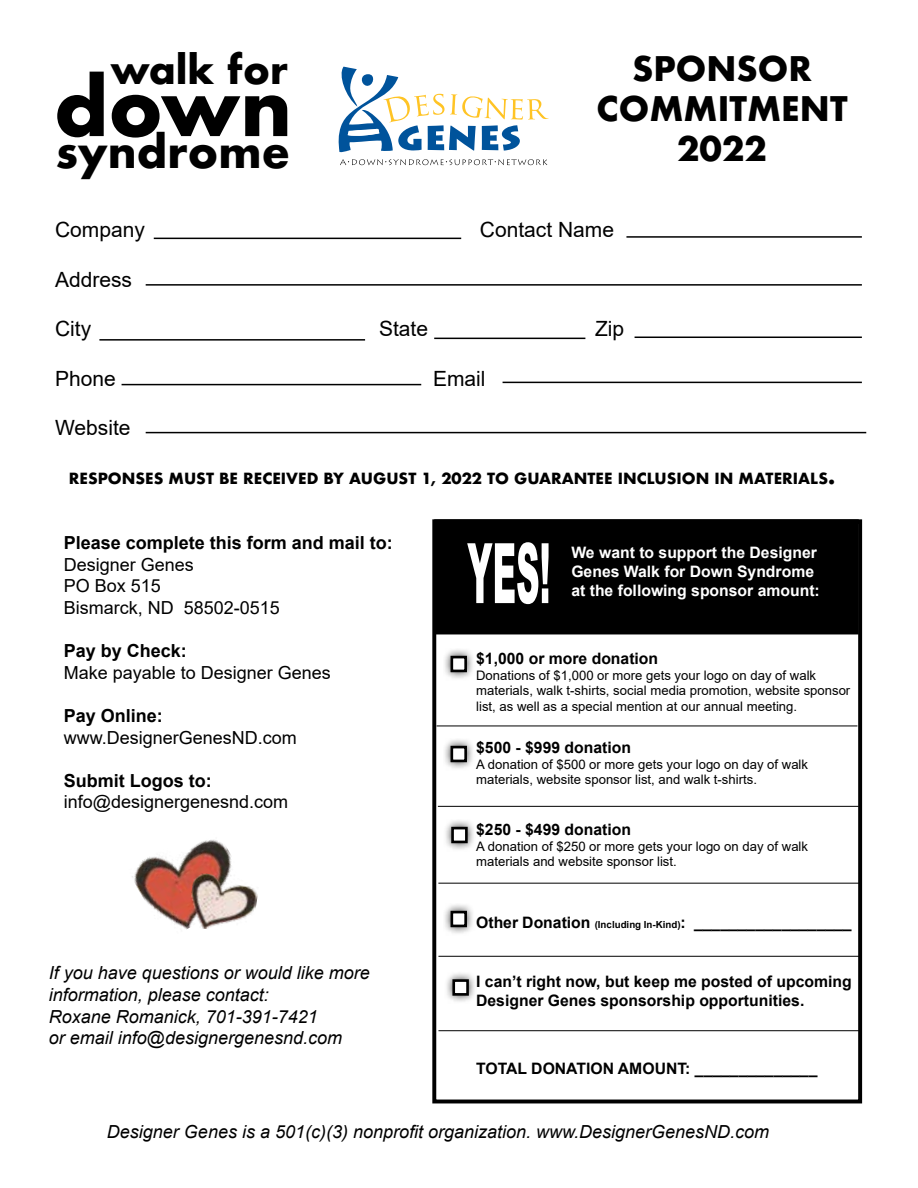
<style>
.page{position:relative;width:918px;height:1188px;background:#fff}
.page>*{position:absolute;margin:0;border:0;box-sizing:border-box;transform-origin:0 0}
.t1{font:700 77.7px "Futura";color:#000}
.t2{font:700 43.65px "Futura";color:#000}
.t3{font:700 38.55px "Futura";color:#000}
.t4{font:700 33px/39.6px "Futura";color:#000;text-align:center}
.t5{font:21px "Arial";color:#000}
.t6{font:italic 18px/21.6px "Arial";color:#000}
.t7{font:18px/21.6px "Arial";color:#000}
.t8{font:700 18px "Arial";color:#000}
.t9{font:700 15.75px/18.9px "Arial";color:#000}
.t10{font:700 15.75px/18.9px "Arial";color:#fff}
.t11{font:700 15px "Futura";color:#000}
.t12{font:13.2px/15.8px "Arial";color:#000}
.s1{font-size:21px}
.s2{font-size:9.75px}
</style>
<div class="page">
<svg style="left:338px;top:67px;width:211px;height:85px"></svg>
<svg style="left:340px;top:159px;width:207px;height:6px"></svg>
<div style="left:432px;top:519px;width:430px;height:584px;border:4px solid #000"></div>
<div style="left:435px;top:520px;width:423px;height:114px;background:#000"></div>
<div style="left:434px;top:519px;width:425px;height:115px;border:2px solid #000"></div>
<hr style="left:154px;top:238px;width:307px;height:1px;background:#000">
<hr style="left:626px;top:236px;width:236px;height:2px;background:#000">
<hr style="left:146px;top:284px;width:716px;height:2px;background:#000">
<hr style="left:99px;top:339px;width:266px;height:2px;background:#000">
<hr style="left:434px;top:338px;width:151px;height:1px;background:#000">
<hr style="left:635px;top:337px;width:227px;height:1px;background:#000">
<hr style="left:122px;top:384px;width:299px;height:1px;background:#000">
<hr style="left:503px;top:382px;width:359px;height:1px;background:#000">
<svg style="left:467px;top:542px;width:82px;height:62px"></svg>
<hr style="left:146px;top:432px;width:720px;height:1px;background:#000">
<div style="left:443px;top:648px;width:33px;height:33px;background:#000;opacity:.75"></div>
<div style="left:452px;top:657px;width:14px;height:14px;background:#fff"></div>
<div style="left:451px;top:656px;width:16px;height:16px;border:3px solid #000"></div>
<div style="left:443px;top:738px;width:33px;height:33px;background:#000;opacity:.75"></div>
<div style="left:452px;top:747px;width:14px;height:14px;background:#fff"></div>
<div style="left:451px;top:746px;width:16px;height:16px;border:3px solid #000"></div>
<div style="left:443px;top:903px;width:33px;height:33px;background:#000;opacity:.75"></div>
<div style="left:452px;top:912px;width:14px;height:14px;background:#fff"></div>
<div style="left:451px;top:911px;width:16px;height:16px;border:3px solid #000"></div>
<hr style="left:437px;top:726px;width:420px;height:1px;background:#000">
<hr style="left:438px;top:806px;width:421px;height:1px;background:#000">
<hr style="left:438px;top:883px;width:421px;height:1px;background:#000">
<hr style="left:438px;top:956px;width:421px;height:1px;background:#000">
<hr style="left:438px;top:1030px;width:421px;height:1px;background:#000">
<div style="left:443px;top:819px;width:33px;height:33px;background:#000;opacity:.75"></div>
<div style="left:453px;top:828px;width:13px;height:14px;background:#fff"></div>
<div style="left:451px;top:827px;width:17px;height:16px;border:3px solid #000"></div>
<div style="left:444px;top:971px;width:33px;height:33px;background:#000;opacity:.75"></div>
<div style="left:454px;top:981px;width:14px;height:13px;background:#fff"></div>
<div style="left:452px;top:979px;width:17px;height:17px;border:3px solid #000"></div>
<img style="left:132px;top:840px;width:100px;height:89px">
<img style="left:186px;top:872px;width:72px;height:58px">
<h3 class="t3" style="left:110px;top:41px;width:179px">walk for</h3>
<h1 class="t1" style="left:54px;top:51px;width:240px">down</h1>
<h2 class="t2" style="left:56px;top:120px;width:236px">syndrome</h2>
<h3 class="t4" style="left:596px;top:49px;width:253px">SPONSOR<br>COMMITMENT<br>2022</h3>
<h3 class="t5" style="left:55px;top:215px;width:91px">Company</h3>
<h3 class="t5" style="left:480px;top:215px;width:136px">Contact Name</h3>
<h3 class="t5" style="left:55px;top:265px;width:79px">Address</h3>
<h3 class="t5" style="left:55px;top:314px;width:38px">City</h3>
<h3 class="t5" style="left:379px;top:314px;width:51px">State</h3>
<h3 class="t5" style="left:595px;top:314px;width:31px">Zip</h3>
<h3 class="t5" style="left:55px;top:364px;width:62px">Phone</h3>
<h3 class="t5" style="left:433px;top:364px;width:54px">Email</h3>
<h3 class="t5" style="left:55px;top:413px;width:77px">Website</h3>
<p class="t11" style="left:69px;top:467px;width:768px">RESPONSES MUST BE RECEIVED BY AUGUST 1, 2022 TO GUARANTEE INCLUSION IN MATERIALS<span class="s1">.</span></p>
<h3 class="t8" style="left:64px;top:531px;width:331px">Please complete this form and mail to:</h3>
<h3 class="t7" style="left:64px;top:554px;width:218px">Designer Genes<br>PO Box 515<br>Bismarck, ND 58502-0515</h3>
<h3 class="t8" style="left:64px;top:639px;width:125px">Pay by Check:</h3>
<h3 class="t7" style="left:64px;top:662px;width:269px">Make payable to Designer Genes</h3>
<h3 class="t8" style="left:64px;top:704px;width:101px">Pay Online:</h3>
<h3 class="t7" style="left:64px;top:726px;width:235px">www.DesignerGenesND.com</h3>
<h3 class="t8" style="left:64px;top:769px;width:149px">Submit Logos to:</h3>
<h3 class="t7" style="left:64px;top:791px;width:226px">info@designergenesnd.com</h3>
<h3 class="t6" style="left:49px;top:963px;width:323px">If you have questions or would like more information, please contact:<br>Roxane Romanick, 701-391-7421<br>or email info@designergenesnd.com</h3>
<p class="t10" style="left:571px;top:544px;width:250px">We want to support the Designer<br>Genes Walk for Down Syndrome at the following sponsor amount:</p>
<p class="t9" style="left:476px;top:649px;width:184px">$1,000 or more donation</p>
<p class="t12" style="left:476px;top:667px;width:376px">Donations of $1,000 or more gets your logo on day of walk materials, walk t-shirts, social media promotion, website sponsor list, as well as a special mention at our annual meeting.</p>
<p class="t9" style="left:476px;top:739px;width:156px">$500 - $999 donation</p>
<p class="t12" style="left:476px;top:756px;width:333px">A donation of $500 or more gets your logo on day of walk materials, website sponsor list, and walk t-shirts.</p>
<p class="t9" style="left:476px;top:820px;width:156px">$250 - $499 donation</p>
<p class="t12" style="left:476px;top:838px;width:333px">A donation of $250 or more gets your logo on day of walk materials and website sponsor list.</p>
<p class="t9" style="left:476px;top:913px;width:377px">Other Donation <span class="s2">(Including In-Kind)</span>: __________________</p>
<p class="t9" style="left:476px;top:973px;width:377px">I can’t right now, but keep me posted of upcoming<br>Designer Genes sponsorship opportunities.</p>
<p class="t9" style="left:476px;top:1059px;width:343px">TOTAL DONATION AMOUNT: ______________</p>
<h3 class="t6" style="left:107px;top:1121px;width:664px">Designer Genes is a 501(c)(3) nonprofit organization. www.DesignerGenesND.com</h3>
</div>
